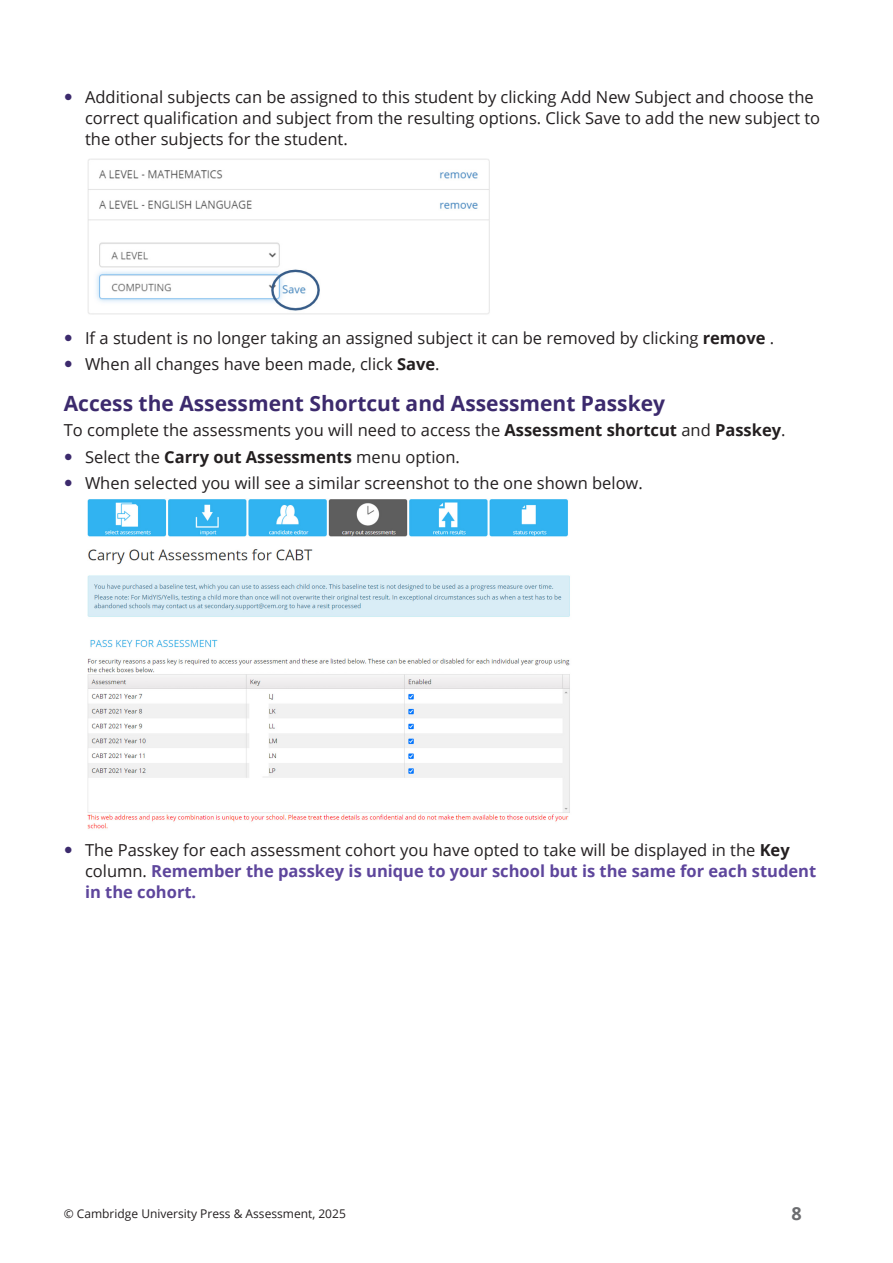
<style>
.page{position:relative;width:893px;height:1263px;background:#fff}
.page>*{position:absolute;margin:0;border:0;box-sizing:border-box;transform-origin:0 0}
.Subheadings{font:700 21px "Open Sans";color:#3c2a6d}
.t1{font:700 18px "Open Sans";color:#6c6d70}
.Body_Text{font:16.5px/21px "Open Sans";color:#231f20}
.t2{font:12px "Open Sans";color:#231f20}
.s1{font-weight:700}
.s2{font-weight:700;color:#5e469c}
</style>
<div class="page">
<img style="left:88px;top:159px;width:402px;height:156px">
<img style="left:87px;top:499px;width:483px;height:330px">
<p class="Body_Text" style="left:85px;top:86px;width:737px">Additional subjects can be assigned to this student by clicking Add New Subject and choose the correct qualification and subject from the resulting options. Click Save to add the new subject to the other subjects for the student.</p>
<p class="Body_Text" style="left:85px;top:327px;width:691px">If a student is no longer taking an assigned subject it can be removed by clicking <span class="s1">remove</span> .</p>
<p class="Body_Text" style="left:85px;top:353px;width:356px">When all changes have been made, click <span class="s1">Save</span>.</p>
<p class="Subheadings" style="left:64px;top:388px;width:603px">Access the Assessment Shortcut and Assessment Passkey</p>
<p class="Body_Text" style="left:64px;top:419px;width:723px">To complete the assessments you will need to access the <span class="s1">Assessment shortcut</span> and <span class="s1">Passkey</span>.</p>
<p class="Body_Text" style="left:85px;top:446px;width:376px">Select the <span class="s1">Carry out Assessments</span> menu option.</p>
<p class="Body_Text" style="left:85px;top:472px;width:559px">When selected you will see a similar screenshot to the one shown below.</p>
<p class="Body_Text" style="left:85px;top:839px;width:733px">The Passkey for each assessment cohort you have opted to take will be displayed in the <span class="s1">Key </span>column. <span class="s2">Remember the passkey is unique to your school but is the same for each student in the cohort.</span></p>
<p class="t2" style="left:64px;top:1206px;width:284px">© Cambridge University Press &amp; Assessment, 2025</p>
<p class="t1" style="left:792px;top:1201px;width:12px">8</p>
</div>
